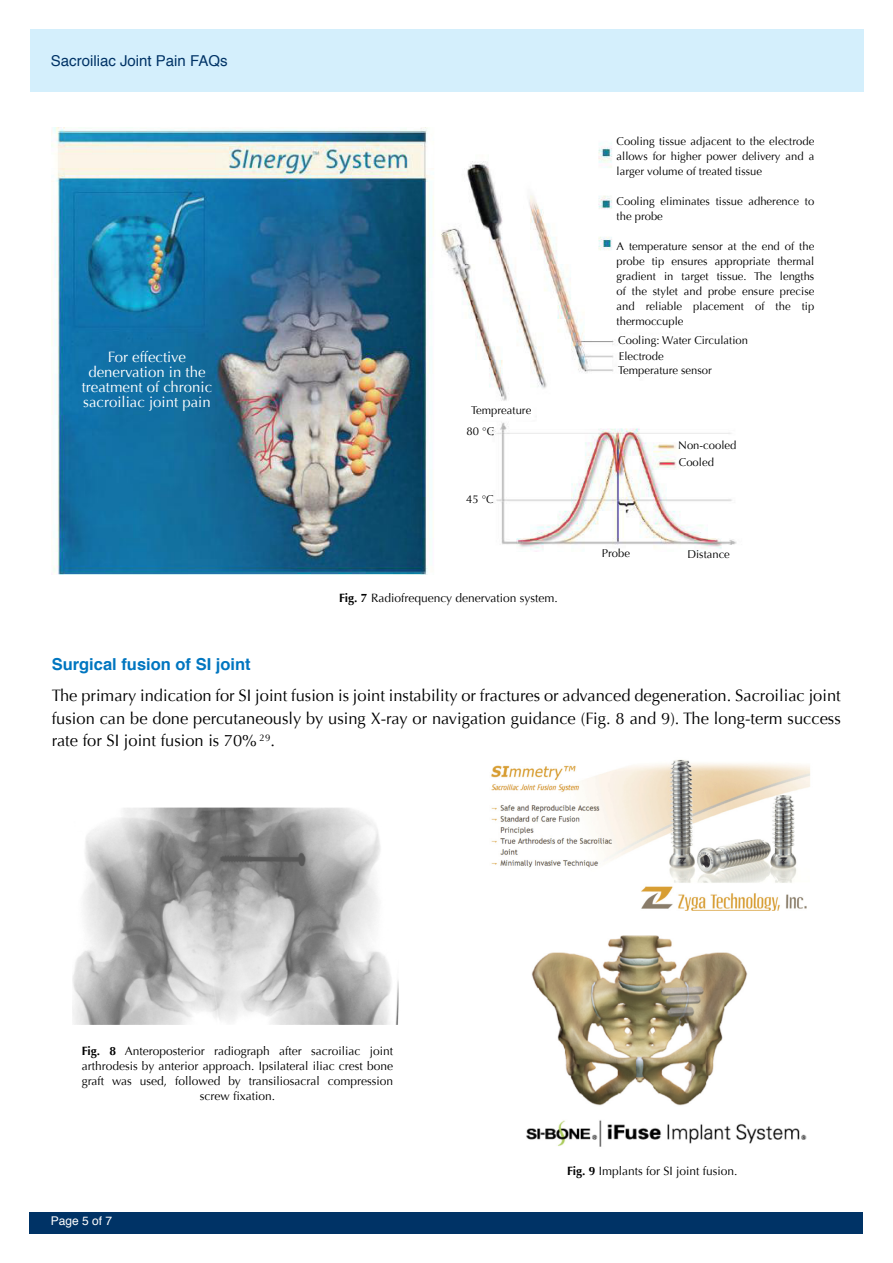
<style>
.page{position:relative;width:893px;height:1263px;background:#fff}
.page>*{position:absolute;margin:0;border:0;box-sizing:border-box;transform-origin:0 0}
.Normal_Paragraph{font:16.5px/22.5px "Optima";color:#000;text-align:justify}
.Sub-Heading{font:700 16.5px "Helvetica";color:#0076c0}
.Image_captions{font:15px/15px "Optima";color:#fff;text-align:center}
.t1{font:15px "Helvetica";color:#036}
.Image_captions-2{font:12px/15px "Optima";color:#000;text-align:center}
.t2{font:12px "Helvetica";color:#fff}
.Image_captions-3{font:11.25px/15px "Optima";color:#000;text-align:justify}
.s1{font-weight:700}
</style>
<div class="page">
<div style="left:30px;top:1212px;width:833px;height:21px;background:#036"></div>
<div style="left:30px;top:30px;width:833px;height:62px;background:#d4effc"></div>
<img style="left:51px;top:127px;width:686px;height:447px">
<img style="left:73px;top:807px;width:326px;height:217px">
<img style="left:491px;top:759px;width:319px;height:388px">
<h2 class="t1" style="left:51px;top:50px;width:178px">Sacroiliac Joint Pain FAQs</h2>
<p class="Image_captions" style="left:82px;top:350px;width:132px">For effective denervation in the treatment of chronic sacroiliac joint pain</p>
<p class="Image_captions-3" style="left:471px;top:402px;width:62px">Tempreature</p>
<p class="Image_captions-3" style="left:466px;top:424px;width:29px">80 °C</p>
<p class="Image_captions-3" style="left:466px;top:492px;width:29px">45 °C</p>
<p class="Image_captions-2" style="left:339px;top:590px;width:220px"><span class="s1">Fig. 7</span> Radiofrequency denervation system.</p>
<p class="Image_captions-3" style="left:617px;top:134px;width:199px">Cooling tissue adjacent to the electrode allows for higher power delivery and a larger volume of treated tissue</p>
<p class="Image_captions-3" style="left:617px;top:194px;width:199px">Cooling eliminates tissue adherence to the probe</p>
<p class="Image_captions-3" style="left:617px;top:239px;width:199px">A temperature sensor at the end of the probe tip ensures appropriate thermal gradient in target tissue. The lengths of the stylet and probe ensure precise and reliable placement of the tip thermoccuple</p>
<p class="Image_captions-3" style="left:618px;top:333px;width:131px">Cooling: Water Circulation</p>
<p class="Image_captions-3" style="left:618px;top:362px;width:95px">Temperature sensor</p>
<p class="Image_captions-3" style="left:619px;top:349px;width:47px">Electrode</p>
<p class="Image_captions-3" style="left:678px;top:438px;width:60px">Non-cooled</p>
<p class="Image_captions-3" style="left:602px;top:545px;width:30px">Probe</p>
<p class="Image_captions-3" style="left:679px;top:454px;width:37px">Cooled</p>
<p class="Image_captions-3" style="left:687px;top:546px;width:44px">Distance</p>
<p class="Sub-Heading" style="left:52px;top:651px;width:200px">Surgical fusion of SI joint</p>
<p class="Normal_Paragraph" style="left:52px;top:685px;width:791px">The primary indication for SI joint fusion is joint instability or fractures or advanced degeneration. Sacroiliac joint fusion can be done percutaneously by using X-ray or navigation guidance (Fig. 8 and 9). The long-term success rate for SI joint fusion is 70% <sup>29</sup>.</p>
<p class="Image_captions-2" style="left:82px;top:1043px;width:313px"><span class="s1">Fig. 8</span> Anteroposterior radiograph after sacroiliac joint arthrodesis by anterior approach. Ipsilateral iliac crest bone graft was used, followed by transiliosacral compression screw fixation.</p>
<p class="t2" style="left:51px;top:1212px;width:63px">Page 5 of 7</p>
<p class="Image_captions-2" style="left:567px;top:1164px;width:172px"><span class="s1">Fig. 9</span> Implants for SI joint fusion.</p>
</div>
